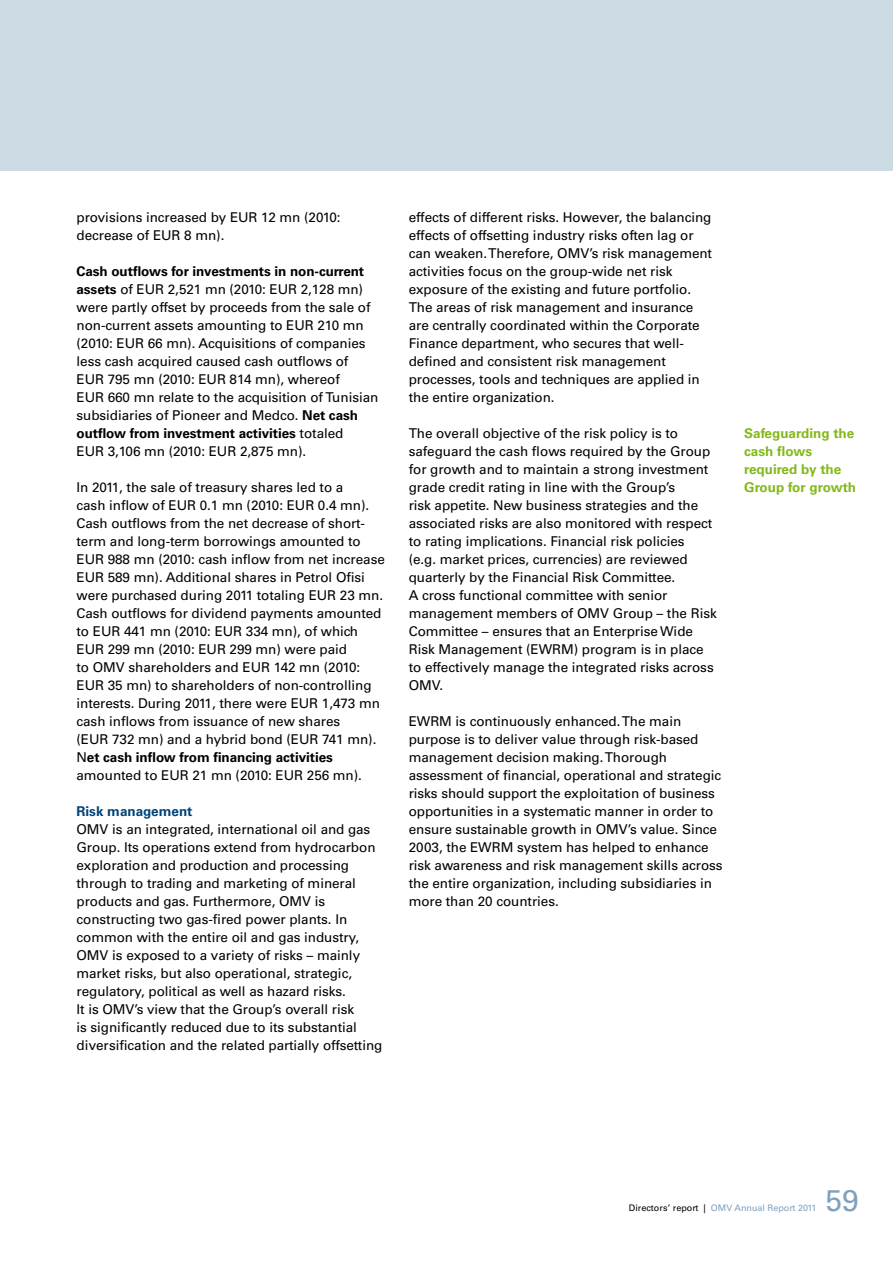
<style>
.page{position:relative;width:893px;height:1263px;background:#fff}
.page>*{position:absolute;margin:0;border:0;box-sizing:border-box;transform-origin:0 0}
.t1{font:30px "Univers";color:#80a1bd}
.t2{font:13.5px/18px "Univers";letter-spacing:-.005em;color:#000}
.t3{font:700 13.5px/18px "Univers";color:#83b81a}
.t4{font:700 13.5px "Univers";color:#00447a}
.t5{font:9px "Univers";color:#80a1bd}
.s1{font-weight:700}
.s2{color:#000}
</style>
<div class="page">
<div style="left:0;top:0;width:893px;height:170px;background:#ccdae4"></div>
<p class="t2" style="left:77px;top:208px;width:266px">provisions increased by EUR 12 mn (2010: decrease of EUR 8 mn).</p>
<p class="t2" style="left:77px;top:262px;width:303px"><span class="s1">Cash outflows for investments in non-current assets</span> of EUR 2,521 mn (2010: EUR 2,128 mn) were partly offset by proceeds from the sale of non-current assets amounting to EUR 210 mn (2010: EUR 66 mn). Acquisitions of companies less cash acquired caused cash outflows of EUR 795 mn (2010: EUR 814 mn), whereof<br>EUR 660 mn relate to the acquisition of Tunisian subsidiaries of Pioneer and Medco. <span class="s1">Net cash outflow from investment activities</span> totaled<br>EUR 3,106 mn (2010: EUR 2,875 mn).</p>
<p class="t2" style="left:77px;top:478px;width:310px">In 2011, the sale of treasury shares led to a<br>cash inflow of EUR 0.1 mn (2010: EUR 0.4 mn).<br>Cash outflows from the net decrease of short&shy;term and long-term borrowings amounted to EUR 988 mn (2010: cash inflow from net increase EUR 589 mn). Additional shares in Petrol Ofisi were purchased during 2011 totaling EUR 23 mn.<br>Cash outflows for dividend payments amounted to EUR 441 mn (2010: EUR 334 mn), of which EUR 299 mn (2010: EUR 299 mn) were paid<br>to OMV shareholders and EUR 142 mn (2010:<br>EUR 35 mn) to shareholders of non-controlling interests. During 2011, there were EUR 1,473 mn cash inflows from issuance of new shares<br>(EUR 732 mn) and a hybrid bond (EUR 741 mn).<br>N<span class="s1">et cash inflow from financing activities </span>amounted to EUR 21 mn (2010: EUR 256 mn).</p>
<p class="t4" style="left:77px;top:803px;width:118px">Risk management</p>
<p class="t2" style="left:77px;top:820px;width:307px">OMV is an integrated, international oil and gas Group. Its operations extend from hydrocarbon exploration and production and processing through to trading and marketing of mineral products and gas. Furthermore, OMV is constructing two gas-fired power plants. In common with the entire oil and gas industry, OMV is exposed to a variety of risks – mainly market risks, but also operational, strategic, regulatory, political as well as hazard risks.<br>It is OMV’s view that the Group’s overall risk<br>is significantly reduced due to its substantial diversification and the related partially offsetting</p>
<p class="t2" style="left:409px;top:208px;width:305px">effects of different risks. However, the balancing effects of offsetting industry risks often lag or can weaken. Therefore, OMV’s risk management activities focus on the group-wide net risk exposure of the existing and future portfolio.<br>The areas of risk management and insurance are centrally coordinated within the Corporate Finance department, who secures that well&shy;defined and consistent risk management processes, tools and techniques are applied in the entire organization.</p>
<p class="t2" style="left:409px;top:424px;width:310px">The overall objective of the risk policy is to safeguard the cash flows required by the Group for growth and to maintain a strong investment grade credit rating in line with the Group’s<br>risk appetite. New business strategies and the associated risks are also monitored with respect to rating implications. Financial risk policies<br>(e.g. market prices, currencies) are reviewed quarterly by the Financial Risk Committee.<br>A cross functional committee with senior management members of OMV Group – the Risk Committee – ensures that an Enterprise Wide Risk Management (EWRM) program is in place to effectively manage the integrated risks across OMV.</p>
<p class="t2" style="left:409px;top:712px;width:315px">EWRM is continuously enhanced. The main purpose is to deliver value through risk-based management decision making. Thorough assessment of financial, operational and strategic risks should support the exploitation of business opportunities in a systematic manner in order to ensure sustainable growth in OMV’s value. Since 2003, the EWRM system has helped to enhance risk awareness and risk management skills across the entire organization, including subsidiaries in more than 20 countries.</p>
<p class="t3" style="left:744px;top:424px;width:114px">Safeguarding the cash flows required by the<br>Group for growth</p>
<p class="t5" style="left:629px;top:1203px;width:189px"><span class="s2">Directors’ report |</span> OMV Annual Report 2011</p>
<h1 class="t1" style="left:826px;top:1183px;width:35px">59</h1>
</div>
